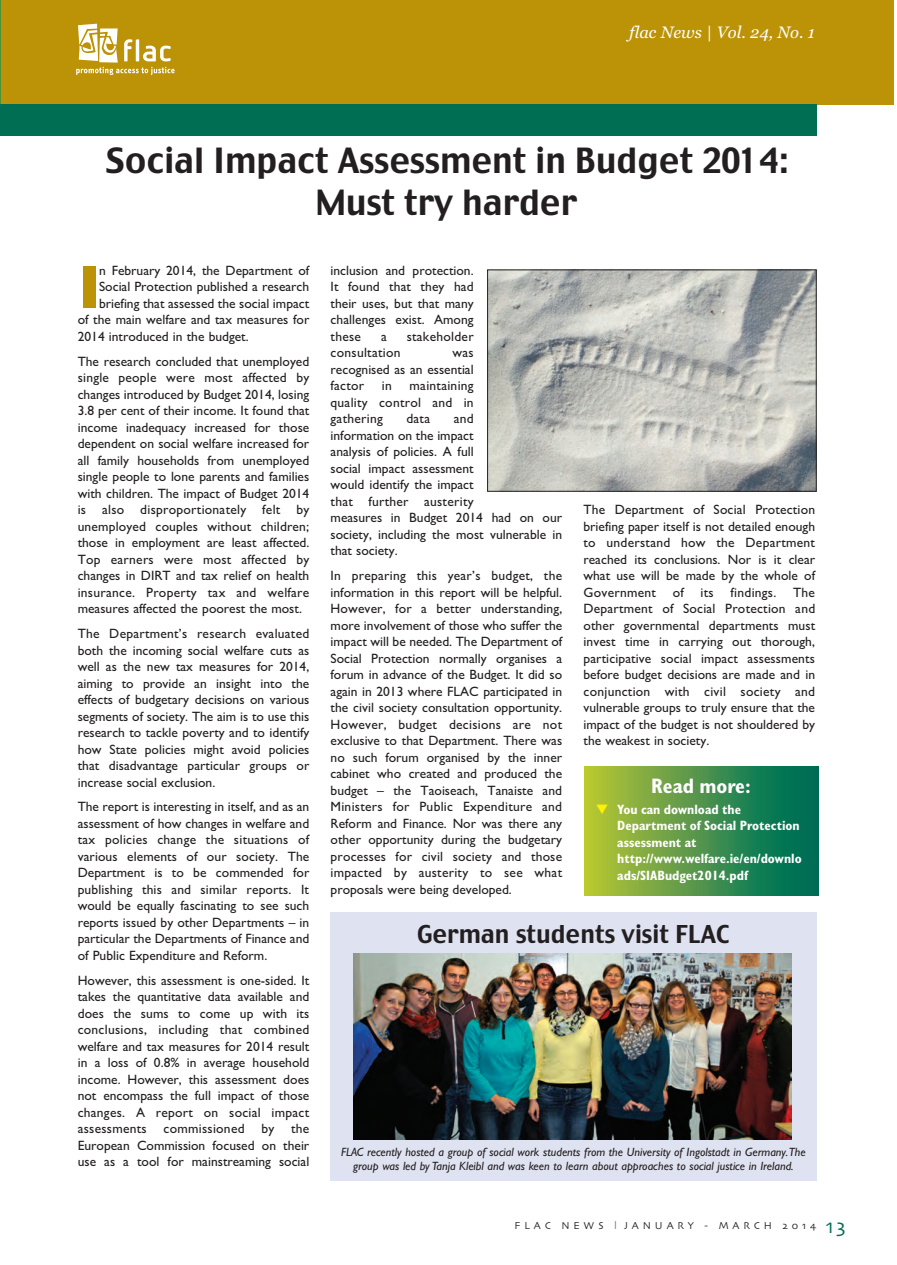
<style>
.page{position:relative;width:897px;height:1265px;background:#fff}
.page>*{position:absolute;margin:0;border:0;box-sizing:border-box;transform-origin:0 0}
.t1{font:700 61.2px "Gill Sans";color:#bc9306}
.t2{font:34.5px/42px "Charcoal";color:#231f20;text-align:center;scale:.95 1}
.t3{font:24.45px "Charcoal";color:#231f20;scale:.95 1}
.t4{font:700 condensed 21px "Gill Sans";color:#fff}
.t5{font:italic 16.5px "Georgia";color:#fff}
.t6{font:13.5px/16.5px "Gill Sans";color:#231f20;text-align:justify}
.t7{font:700 condensed 13.5px/16.5px "Gill Sans";color:#fff}
.t8{font:13.5px "Gill Sans";letter-spacing:.02em;color:#231f20}
.t9{font:italic 12px/13.5px "Gill Sans";color:#231f20;text-align:center}
.t10{font:10.5px "Skia";letter-spacing:.375em;color:#231f20}
.s1{color:#fff101}
.s2{font-family:"Frutiger";color:#6c6d70}
.s3{font-size:21px;color:#006e53}
</style>
<div class="page">
<div style="left:330px;top:912px;width:486px;height:268px;background:#dfe3f1"></div>
<div style="left:0;top:0;width:893px;height:105px;background:#bc9306"></div>
<hr style="left:0;top:0;width:1px;height:105px;background:#4f9236">
<div style="left:0;top:104px;width:816px;height:31px;background:#006e53"></div>
<svg style="left:76px;top:24px;width:98px;height:51px"></svg>
<img style="left:489px;top:271px;width:325px;height:218px">
<div style="left:487px;top:269px;width:329px;height:222px;border:1px solid #231f20"></div>
<div style="left:584px;top:766px;width:233px;height:129px;background:linear-gradient(to right,#bac637,#00665b)"></div>
<img style="left:354px;top:953px;width:437px;height:186px">
<p class="t5" style="left:629px;top:22px;width:187px">flac News | Vol. 24, No. 1</p>
<h2 class="t2" style="left:106px;top:140px;width:717px">Social Impact Assessment in Budget 2014:<br>Must try harder</h2>
<h1 class="t1" style="left:78px;top:251px;width:25px">I</h1>
<p class="t6" style="left:99px;top:262px;width:212px">n February 2014, the Department of</p>
<p class="t6" style="left:99px;top:278px;width:212px">Social Protection published a research</p>
<p class="t6" style="left:99px;top:295px;width:212px">briefing that assessed the social impact</p>
<p class="t6" style="left:78px;top:311px;width:233px">of the main welfare and tax measures for</p>
<p class="t6" style="left:78px;top:328px;width:172px">2014 introduced in the budget.</p>
<p class="t6" style="left:78px;top:353px;width:233px">The research concluded that unemployed single people were most affected by changes introduced by Budget 2014, losing 3.8 per cent of their income. It found that income inadequacy increased for those dependent on social welfare increased for all family households from unemployed single people to lone parents and families with children. The impact of Budget 2014 is also disproportionately felt by unemployed couples without children; those in employment are least affected.<br>Top earners were most affected by changes in DIrT and tax relief on health insurance. Property tax and welfare measures affected the poorest the most.</p>
<p class="t6" style="left:78px;top:625px;width:233px">The Department’s research evaluated both the incoming social welfare cuts as well as the new tax measures for 2014, aiming to provide an insight into the effects of budgetary decisions on various segments of society. The aim is to use this research to tackle poverty and to identify how State policies might avoid policies that disadvantage particular groups or increase social exclusion.</p>
<p class="t6" style="left:78px;top:798px;width:233px">The report is interesting in itself, and as an assessment of how changes in welfare and tax policies change the situations of various elements of our society. The Department is to be commended for publishing this and similar reports. It would be equally fascinating to see such reports issued by other Departments – in particular the Departments of Finance and of Public Expenditure and reform.</p>
<p class="t6" style="left:78px;top:971px;width:233px">However, this assessment is one-sided. It takes the quantitative data available and does the sums to come up with its conclusions, including that combined welfare and tax measures for 2014 result in a loss of 0.8% in average household income. However, this assessment does not encompass the full impact of those changes. A report on social impact assessments commissioned by the European Commission focused on their use as a tool for mainstreaming social</p>
<p class="t6" style="left:330px;top:262px;width:145px">inclusion and protection.<br>It found that they had their uses, but that many challenges exist. Among these</p>
<p class="t6" style="left:381px;top:328px;width:7px">a</p>
<p class="t8" style="left:406px;top:328px;width:68px">stakeholder</p>
<p class="t8" style="left:330px;top:344px;width:71px">consultation</p>
<p class="t6" style="left:330px;top:344px;width:144px;text-indent:122px">was recognised as an essential factor</p>
<p class="t6" style="left:330px;top:377px;width:144px;text-indent:79px">maintaining quality control and in gathering</p>
<p class="t6" style="left:382px;top:377px;width:11px">in</p>
<p class="t6" style="left:330px;top:410px;width:233px;text-align:left;text-indent:123px">and<br>information on the impact<br>analysis of policies. A full<br>social impact assessment<br>would identify the impact<br>that further austerity<br>measures in Budget 2014 had on our society, including the most vulnerable in that society.</p>
<p class="t6" style="left:330px;top:567px;width:233px">In preparing this year’s budget, the information in this report will be helpful.<br>However, for a better understanding, more involvement of those who suffer the impact will be needed. The Department of Social Protection normally organises a forum in advance of the Budget. It did so again in 2013 where FLAC participated in the civil society consultation opportunity.<br>However, budget decisions are not exclusive to that Department. There was no such forum organised by the inner cabinet who created and produced the budget – the Taoiseach, Tanaiste and Ministers for Public Expenditure and reform and Finance. Nor was there any other opportunity during the budgetary processes for civil society and those impacted by austerity to see what proposals were being developed.</p>
<p class="t6" style="left:406px;top:410px;width:25px">data</p>
<p class="t6" style="left:583px;top:501px;width:233px">The Department of Social Protection briefing paper itself is not detailed enough to understand how the Department reached its conclusions. Nor is it clear what use will be made by the whole of Government of its findings. The Department of Social Protection and other governmental departments must invest time in carrying out thorough, participative social impact assessments before budget decisions are made and in conjunction with civil society and vulnerable groups to truly ensure that the impact of the budget is not shouldered by the weakest in society.</p>
<h3 class="t4" style="left:651px;top:773px;width:101px">Read more:</h3>
<p class="t7" style="left:617px;top:800px;width:186px;text-indent:-21px"><span class="s1">▼</span> You can download the<br>Department of Social Protection assessment at http://www.welfare.ie/en/downlo ads/SIABudget2014.pdf</p>
<h3 class="t3" style="left:417px;top:920px;width:330px">German students visit FLAC</h3>
<p class="t9" style="left:341px;top:1146px;width:466px">FLAC recently hosted a group of social work students from the University of Ingolstadt in Germany.The group was led by Tanja Kleibl and was keen to learn about approaches to social justice in Ireland.</p>
<p class="t10" style="left:514px;top:1219px;width:333px">FLAC NEWS <span class="s2">l</span> JANUARY - MARCH 2014 <span class="s3">13</span></p>
</div>
